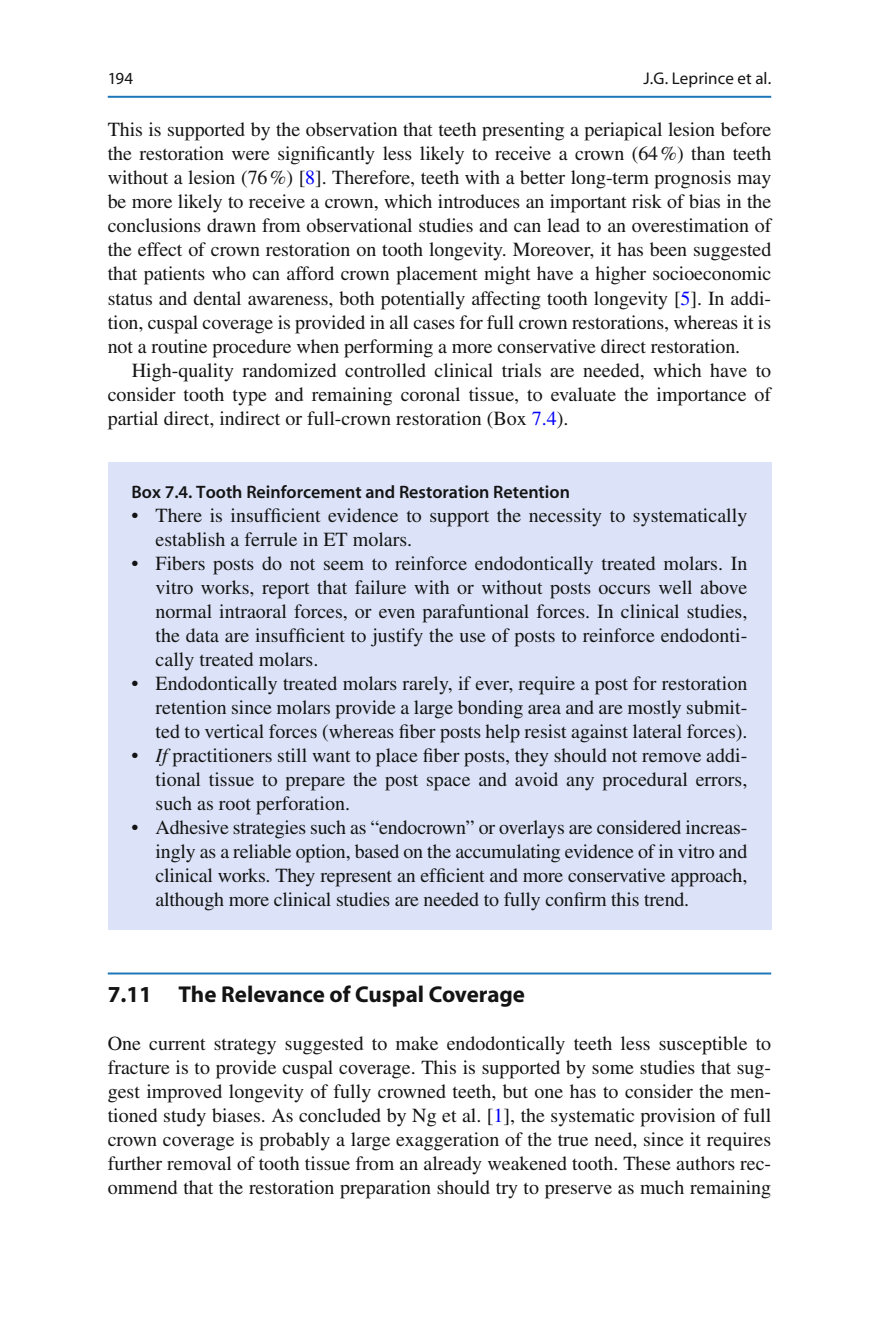
<style>
.page{position:relative;width:879px;height:1333px;background:#fff}
.page>*{position:absolute;margin:0;border:0;box-sizing:border-box;transform-origin:0 0}
.t1{font:700 23px "Vgmkfl Myriad";color:#131413}
.t2{font:20px/24px "Xqmppx Times";color:#131413;text-align:justify}
.t3{font:600 18px "Tbysmm Myriad";color:#131413}
.t4{font:17px "Tyrvyy Myriad";letter-spacing:.01em;color:#131413}
.s1{color:#0000fa}
.s2{font-family:"Wkhwfd Times";font-style:italic}
</style>
<div class="page">
<hr style="left:108px;top:972px;width:663px;height:2px;background:#1f77b9">
<div style="left:108px;top:462px;width:663px;height:467px;background:#dce3f8"></div>
<hr style="left:108px;top:96px;width:663px;height:2px;background:#1f77b9">
<p class="t4" style="left:643px;top:72px;width:129px">J.G. Leprince et al.</p>
<p class="t4" style="left:108px;top:72px;width:27px">194</p>
<p class="t2" style="left:108px;top:120px;width:665px">This is supported by the observation that teeth presenting a periapical lesion before the restoration were significantly less likely to receive a crown (64 %) than teeth without a lesion (76 %) [ <span class="s1">8</span> ]. Therefore, teeth with a better long-term prognosis may be more likely to receive a crown, which introduces an important risk of bias in the conclusions drawn from observational studies and can lead to an overestimation of the effect of crown restoration on tooth longevity. Moreover, it has been suggested that patients who can afford crown placement might have a higher socioeconomic status and dental awareness, both potentially affecting tooth longevity [ <span class="s1">5</span> ]. In addi&shy;tion, cuspal coverage is provided in all cases for full crown restorations, whereas it is not a routine procedure when performing a more conservative direct restoration.</p>
<p class="t2" style="left:108px;top:360px;width:665px;text-indent:24px">High-quality randomized controlled clinical trials are needed, which have to consider tooth type and remaining coronal tissue, to evaluate the importance of partial direct, indirect or full-crown restoration (Box <span class="s1">7.4</span> ).</p>
<p class="t3" style="left:132px;top:485px;width:440px">Box 7.4. Tooth Reinforcement and Restoration Retention</p>
<p class="t2" style="left:156px;top:505px;width:593px;text-indent:-24px">• There is insufficient evidence to support the necessity to systematically establish a ferrule in ET molars.</p>
<p class="t2" style="left:156px;top:553px;width:593px;text-indent:-24px">• Fibers posts do not seem to reinforce endodontically treated molars. In vitro works, report that failure with or without posts occurs well above normal intraoral forces, or even parafuntional forces. In clinical studies, the data are insufficient to justify the use of posts to reinforce endodonti&shy;cally treated molars.</p>
<p class="t2" style="left:156px;top:673px;width:593px;text-indent:-24px">• Endodontically treated molars rarely, if ever, require a post for restoration retention since molars provide a large bonding area and are mostly submit&shy;ted to vertical forces (whereas fiber posts help resist against lateral forces).</p>
<p class="t2" style="left:156px;top:745px;width:593px;text-indent:-24px">• <span class="s2">If</span> practitioners still want to place fiber posts, they should not remove addi&shy;tional tissue to prepare the post space and avoid any procedural errors, such as root perforation.</p>
<p class="t2" style="left:156px;top:817px;width:593px;text-indent:-24px">• Adhesive strategies such as “endocrown” or overlays are considered increas&shy;ingly as a reliable option, based on the accumulating evidence of in vitro and clinical works. They represent an efficient and more conservative approach, although more clinical studies are needed to fully confirm this trend.</p>
<p class="t1" style="left:108px;top:985px;width:419px">7.11 The Relevance of Cuspal Coverage</p>
<p class="t2" style="left:108px;top:1033px;width:665px">One current strategy suggested to make endodontically teeth less susceptible to fracture is to provide cuspal coverage. This is supported by some studies that sug&shy;gest improved longevity of fully crowned teeth, but one has to consider the men&shy;tioned study biases. As concluded by Ng et al. [ <span class="s1">1</span> ], the systematic provision of full crown coverage is probably a large exaggeration of the true need, since it requires further removal of tooth tissue from an already weakened tooth. These authors rec&shy;ommend that the restoration preparation should try to preserve as much remaining</p>
</div>
